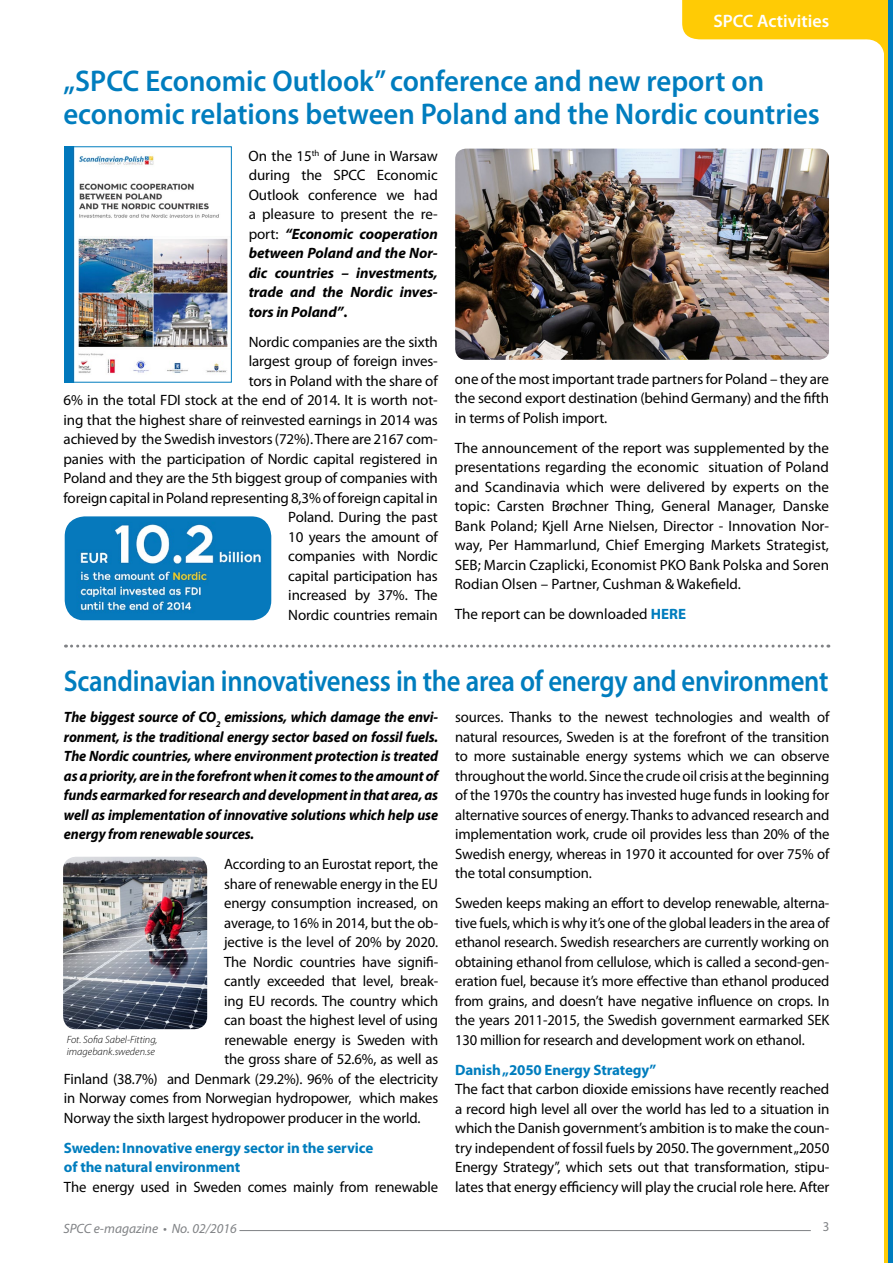
<style>
.page{position:relative;width:893px;height:1263px;background:#fff}
.page>*{position:absolute;margin:0;border:0;box-sizing:border-box;transform-origin:0 0}
.t1{font:600 30px/33px "Myriad Pro";letter-spacing:-.005em;color:#007dbe;scale:.96 1}
.t2{font:600 30px "Myriad Pro";letter-spacing:-.005em;color:#007dbe;scale:.89 1}
.t3{font:600 18px "Myriad Pro";color:#fff}
.t4{font:15px/19.5px "Myriad Pro";letter-spacing:-.01em;color:#000;text-align:justify}
.t5{font:italic 700 15px/19.5px "Myriad Pro";letter-spacing:-.01em;color:#000;text-align:justify;scale:.95 1}
.t6{font:italic 700 15px/19.5px "Myriad Pro";letter-spacing:-.01em;color:#000;text-align:justify}
.t7{font:700 15px/19.5px "Myriad Pro";letter-spacing:-.01em;color:#007dbe}
.t8{font:italic 13.5px "Myriad Pro";color:#808285}
.t9{font:13.5px "Myriad Pro";color:#808285;scale:.95 1}
.t10{font:italic 300 10.5px/12px "Myriad Pro";color:#000}
.s1{font-weight:400;font-style:normal}
.s2{font-style:normal}
.s3{font-weight:700;color:#007dbe}
</style>
<div class="page">
<hr style="left:239px;top:1230px;width:572px;height:1px;background:#808285">
<svg style="left:682px;top:0;width:202px;height:53px"></svg>
<div style="left:884px;top:0;width:5px;height:1263px;background:#ffcb05"></div>
<div style="left:888px;top:0;width:5px;height:1263px;background:#007dbe"></div>
<img style="left:63px;top:857px;width:144px;height:172px">
<svg style="left:65px;top:644px;width:764px;height:3px"></svg>
<img style="left:455px;top:149px;width:374px;height:211px">
<img style="left:65px;top:516px;width:206px;height:104px">
<img style="left:67px;top:148px;width:161px;height:232px">
<div style="left:65px;top:146px;width:167px;height:236px;border:1px solid #007dbe"></div>
<p class="t3" style="left:713px;top:10px;width:117px">SPCC Activities</p>
<h1 class="t1" style="left:63px;top:63px;width:789px">„SPCC Economic Outlook” conference and new report on economic relations between Poland and the Nordic countries</h1>
<p class="t6" style="left:249px;top:146px;width:191px"><span class="s1">On the 15</span><sup>th</sup> <span class="s1">of June in Warsaw during the SPCC Economic Outlook conference we had a pleasure to present the re&shy;port:</span> “Economic cooperation between Poland and the Nor&shy;dic countries – investments, trade and the Nordic inves&shy;tors in Poland”<span class="s2">.</span></p>
<p class="t4" style="left:64px;top:332px;width:376px;text-align:right">Nordic companies are the sixth<br>largest group of foreign inves-<br>tors in Poland with the share of<br>6% in the total FDI stock at the end of 2014. It is worth not&shy;ing that the highest share of reinvested earnings in 2014 was achieved by the Swedish investors (72%). There are 2167 com&shy;panies with the participation of Nordic capital registered in Poland and they are the 5th biggest group of companies with foreign capital in Poland representing 8,3% of foreign capital in Poland. During the past<br>10 years the amount of<br>companies with Nordic<br>capital participation has<br>increased by 37%. The<br>Nordic countries remain</p>
<p class="t4" style="left:455px;top:369px;width:376px">one of the most important trade partners for Poland – they are the second export destination (behind Germany) and the fifth in terms of Polish import.</p>
<p class="t4" style="left:455px;top:438px;width:376px">The announcement of the report was supplemented by the presentations regarding the economic situation of Poland and Scandinavia which were delivered by experts on the topic: Carsten Brøchner Thing, General Manager, Danske Bank Poland; Kjell Arne Nielsen, Director - Innovation Nor&shy;way, Per Hammarlund, Chief Emerging Markets Strategist, SEB; Marcin Czaplicki, Economist PKO Bank Polska and Soren Rodian Olsen – Partner, Cushman &amp; Wakefield.</p>
<p class="t4" style="left:455px;top:604px;width:206px">The report can be downloaded <span class="s3">HERE</span></p>
<h1 class="t2" style="left:64px;top:662px;width:861px">Scandinavian innovativeness in the area of energy and environment</h1>
<p class="t5" style="left:64px;top:707px;width:395px">The biggest source of CO<sub>2</sub> emissions, which damage the envi&shy;ronment, is the traditional energy sector based on fossil fuels.<br>The Nordic countries, where environment protection is treated as a priority, are in the forefront when it comes to the amount of funds earmarked for research and development in that area, as well as implementation of innovative solutions which help use energy from renewable sources.</p>
<p class="t4" style="left:224px;top:854px;width:215px">According to an Eurostat report, the</p>
<p class="t4" style="left:224px;top:874px;width:215px">share of renewable energy in the EU</p>
<p class="t4" style="left:224px;top:893px;width:216px">energy consumption increased, on</p>
<p class="t4" style="left:224px;top:913px;width:215px">average, to 16% in 2014, but the ob-</p>
<p class="t4" style="left:224px;top:932px;width:216px">jective is the level of 20% by 2020.</p>
<p class="t4" style="left:224px;top:952px;width:215px">The Nordic countries have signifi-</p>
<p class="t4" style="left:224px;top:971px;width:215px">cantly exceeded that level, break-</p>
<p class="t4" style="left:224px;top:991px;width:216px">ing EU records. The country which</p>
<p class="t4" style="left:224px;top:1010px;width:215px">can boast the highest level of using</p>
<p class="t4" style="left:224px;top:1030px;width:215px">renewable energy is Sweden with</p>
<p class="t4" style="left:224px;top:1049px;width:215px">the gross share of 52.6%, as well as</p>
<p class="t4" style="left:64px;top:1069px;width:376px">Finland (38.7%) and Denmark (29.2%). 96% of the electricity</p>
<p class="t4" style="left:64px;top:1088px;width:376px">in Norway comes from Norwegian hydropower, which makes</p>
<p class="t4" style="left:64px;top:1108px;width:358px">Norway the sixth largest hydropower producer in the world.</p>
<p class="t7" style="left:64px;top:1138px;width:311px">Sweden: Innovative energy sector in the service of the natural environment</p>
<p class="t4" style="left:64px;top:1177px;width:376px">The energy used in Sweden comes mainly from renewable</p>
<p class="t10" style="left:67px;top:1034px;width:92px">Fot. Sofia Sabel-Fitting, imagebank.sweden.se</p>
<p class="t4" style="left:455px;top:707px;width:376px">sources. Thanks to the newest technologies and wealth of natural resources, Sweden is at the forefront of the transition to more sustainable energy systems which we can observe throughout the world. Since the crude oil crisis at the beginning of the 1970s the country has invested huge funds in looking for alternative sources of energy. Thanks to advanced research and implementation work, crude oil provides less than 20% of the Swedish energy, whereas in 1970 it accounted for over 75% of the total consumption.</p>
<p class="t4" style="left:455px;top:893px;width:376px">Sweden keeps making an effort to develop renewable, alterna&shy;tive fuels, which is why it’s one of the global leaders in the area of ethanol research. Swedish researchers are currently working on obtaining ethanol from cellulose, which is called a second-gen&shy;eration fuel, because it’s more effective than ethanol produced from grains, and doesn’t have negative influence on crops. In the years 2011-2015, the Swedish government earmarked SEK 130 million for research and development work on ethanol.</p>
<p class="t7" style="left:455px;top:1060px;width:203px">Danish „2050 Energy Strategy”</p>
<p class="t4" style="left:455px;top:1079px;width:376px">The fact that carbon dioxide emissions have recently reached a record high level all over the world has led to a situation in which the Danish government’s ambition is to make the coun&shy;try independent of fossil fuels by 2050. The government „2050<br>Energy Strategy”, which sets out that transformation, stipu&shy;lates that energy efficiency will play the crucial role here. After</p>
<p class="t8" style="left:63px;top:1220px;width:175px">SPCC e-magazine • No. 02/2016</p>
<p class="t9" style="left:823px;top:1218px;width:8px">3</p>
</div>
